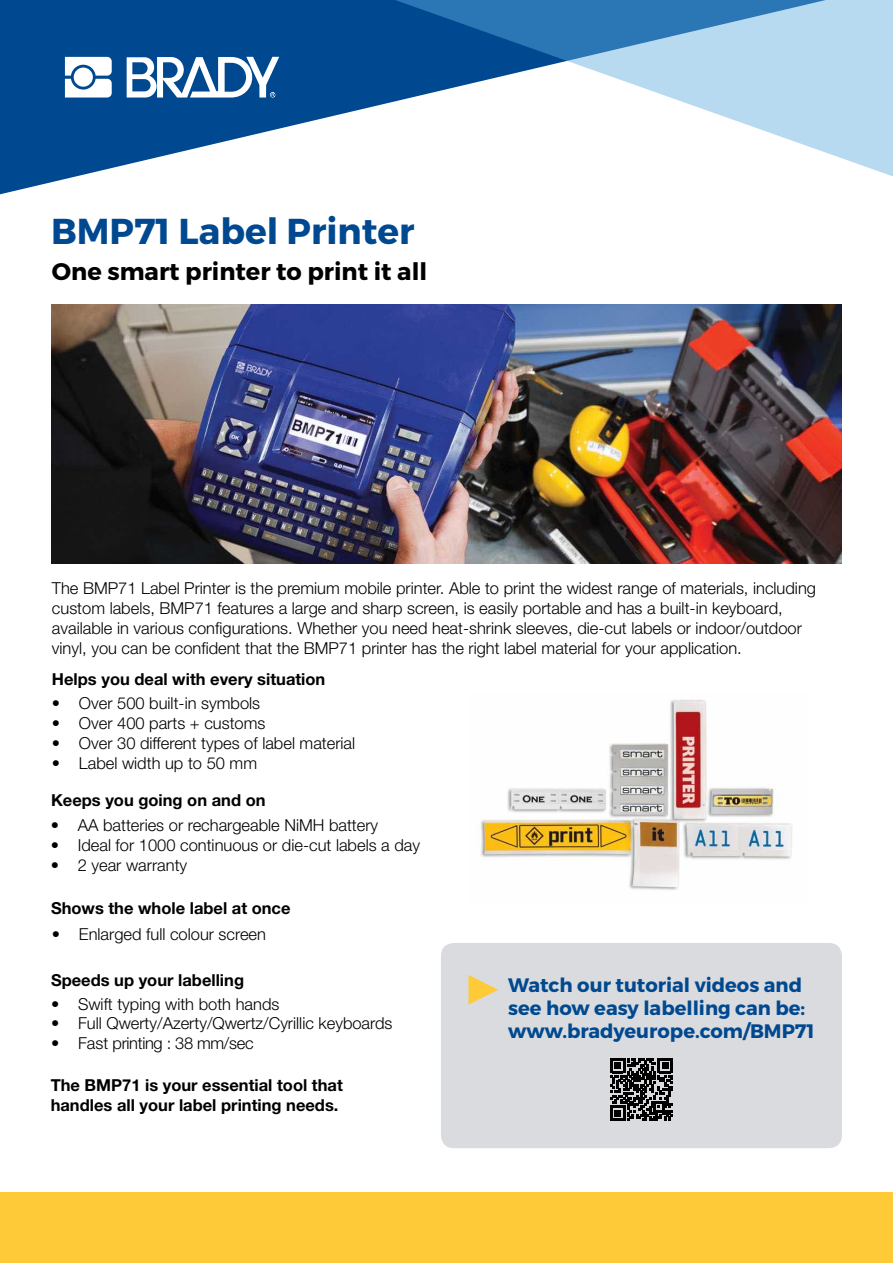
<style>
.page{position:relative;width:893px;height:1263px;background:#fff}
.page>*{position:absolute;margin:0;border:0;box-sizing:border-box;transform-origin:0 0}
.t1{font:700 36px "Montserrat";color:#004990}
.t2{font:700 24px "Montserrat";color:#000}
.t3{font:700 19.5px/23.4px "Montserrat";color:#004990}
.t4{font:300 16.5px/19.8px "Helvetica Neue LT Pro";color:#000}
.t5{font:700 16.5px/19.8px "Helvetica Neue LT Pro";color:#000}
.t6{font:300 16.5px "Helvetica Neue LT Pro";letter-spacing:-.02em;color:#000}
</style>
<div class="page">
<div style="left:0;top:1192px;width:893px;height:71px;background:#ffca38"></div>
<svg style="left:0;top:0;width:359px;height:195px;fill:#004990"></svg>
<svg style="left:359px;top:0;width:534px;height:177px"></svg>
<svg style="left:65px;top:57px;width:47px;height:41px"></svg>
<svg style="left:127px;top:57px;width:152px;height:41px"></svg>
<img style="left:51px;top:304px;width:791px;height:259px">
<img style="left:478px;top:699px;width:315px;height:191px">
<div style="left:441px;top:943px;width:401px;height:205px;background:#d9dbde;border-radius:13px"></div>
<svg style="left:468px;top:975px;width:30px;height:30px"></svg>
<svg style="left:610px;top:1058px;width:63px;height:63px"></svg>
<h1 class="t1" style="left:51px;top:209px;width:365px">BMP71 Label Printer</h1>
<h2 class="t2" style="left:52px;top:257px;width:377px">One smart printer to print it all</h2>
<p class="t4" style="left:52px;top:578px;width:766px">The BMP71 Label Printer is the premium mobile printer. Able to print the widest range of materials, including custom labels, BMP71 features a large and sharp screen, is easily portable and has a built-in keyboard, available in various configurations. Whether you need heat-shrink sleeves, die-cut labels or indoor/outdoor vinyl, you can be confident that the BMP71 printer has the right label material for your application.</p>
<p class="t5" style="left:52px;top:668px;width:275px">Helps you deal with every situation</p>
<p class="t4" style="left:52px;top:693px;width:210px">• Over 500 built-in symbols</p>
<p class="t4" style="left:52px;top:713px;width:215px">• Over 400 parts + customs</p>
<p class="t4" style="left:52px;top:733px;width:305px">• Over 30 different types of label material</p>
<p class="t4" style="left:52px;top:752px;width:207px">• Label width up to 50 mm</p>
<p class="t5" style="left:51px;top:790px;width:216px">Keeps you going on and on</p>
<p class="t4" style="left:51px;top:815px;width:329px">• AA batteries or rechargeable NiMH battery</p>
<p class="t4" style="left:51px;top:835px;width:371px">• Ideal for 1000 continuous or die-cut labels a day</p>
<p class="t4" style="left:51px;top:855px;width:138px">• 2 year warranty</p>
<p class="t5" style="left:51px;top:898px;width:241px">Shows the whole label at once</p>
<p class="t4" style="left:52px;top:924px;width:216px">• Enlarged full colour screen</p>
<p class="t5" style="left:51px;top:970px;width:195px">Speeds up your labelling</p>
<p class="t4" style="left:51px;top:993px;width:230px">• Swift typing with both hands</p>
<p class="t4" style="left:51px;top:1013px;width:343px">• Full Qwerty/Azerty/Qwertz/Cyrillic keyboards</p>
<p class="t6" style="left:51px;top:1033px;width:204px">• Fast printing : 38 mm/sec</p>
<p class="t5" style="left:51px;top:1075px;width:294px">The BMP71 is your essential tool that handles all your label printing needs.</p>
<p class="t3" style="left:508px;top:973px;width:308px">Watch our tutorial videos and see how easy labelling can be: www.bradyeurope.com/BMP71</p>
</div>
